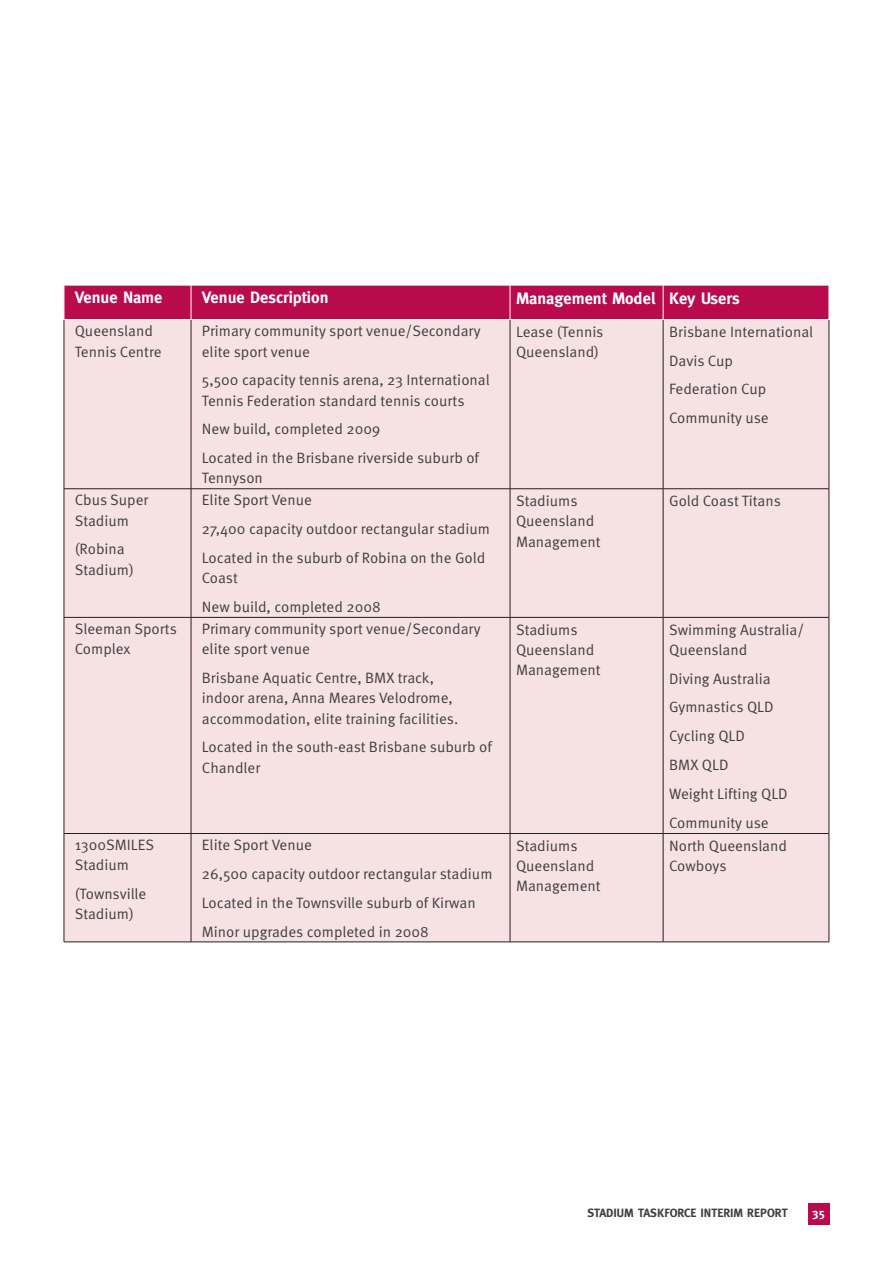
<style>
.page{position:relative;width:893px;height:1263px;background:#fff}
.page>*{position:absolute;margin:0;border:0;box-sizing:border-box;transform-origin:0 0}
.t1{font:700 16.5px "Meta";color:#fff}
.t2{font:15px/20.2px "Meta Pro";color:#3e3e3f}
.t3{font:700 12px "Meta";color:#3e3e3f}
.t4{font:700 12px "Meta";color:#fff}
</style>
<div class="page">
<div style="left:65px;top:286px;width:764px;height:33px;background:#b80a4d"></div>
<div style="left:65px;top:320px;width:764px;height:622px;background:#f6e2e3"></div>
<hr style="left:191px;top:285px;width:1px;height:34px;background:#fff">
<hr style="left:510px;top:285px;width:1px;height:34px;background:#fff">
<hr style="left:663px;top:285px;width:1px;height:34px;background:#fff">
<hr style="left:64px;top:320px;width:1px;height:169px;background:#231f20">
<hr style="left:191px;top:320px;width:1px;height:169px;background:#231f20">
<hr style="left:510px;top:320px;width:1px;height:169px;background:#231f20">
<hr style="left:663px;top:320px;width:1px;height:169px;background:#231f20">
<hr style="left:829px;top:320px;width:1px;height:169px;background:#231f20">
<hr style="left:64px;top:488px;width:127px;height:1px;background:#231f20">
<hr style="left:64px;top:489px;width:1px;height:128px;background:#231f20">
<hr style="left:191px;top:488px;width:319px;height:1px;background:#231f20">
<hr style="left:191px;top:489px;width:1px;height:128px;background:#231f20">
<hr style="left:510px;top:488px;width:153px;height:1px;background:#231f20">
<hr style="left:510px;top:489px;width:1px;height:128px;background:#231f20">
<hr style="left:663px;top:488px;width:166px;height:1px;background:#231f20">
<hr style="left:663px;top:489px;width:1px;height:128px;background:#231f20">
<hr style="left:829px;top:489px;width:1px;height:128px;background:#231f20">
<hr style="left:64px;top:617px;width:127px;height:1px;background:#231f20">
<hr style="left:64px;top:618px;width:1px;height:215px;background:#231f20">
<hr style="left:191px;top:617px;width:319px;height:1px;background:#231f20">
<hr style="left:191px;top:618px;width:1px;height:215px;background:#231f20">
<hr style="left:510px;top:617px;width:153px;height:1px;background:#231f20">
<hr style="left:510px;top:618px;width:1px;height:215px;background:#231f20">
<hr style="left:663px;top:617px;width:166px;height:1px;background:#231f20">
<hr style="left:663px;top:618px;width:1px;height:215px;background:#231f20">
<hr style="left:829px;top:618px;width:1px;height:215px;background:#231f20">
<hr style="left:64px;top:833px;width:127px;height:1px;background:#231f20">
<hr style="left:64px;top:834px;width:1px;height:108px;background:#231f20">
<hr style="left:191px;top:833px;width:319px;height:1px;background:#231f20">
<hr style="left:191px;top:834px;width:1px;height:108px;background:#231f20">
<hr style="left:510px;top:833px;width:153px;height:1px;background:#231f20">
<hr style="left:510px;top:834px;width:1px;height:108px;background:#231f20">
<hr style="left:663px;top:833px;width:166px;height:1px;background:#231f20">
<hr style="left:663px;top:834px;width:1px;height:108px;background:#231f20">
<hr style="left:829px;top:834px;width:1px;height:108px;background:#231f20">
<hr style="left:64px;top:942px;width:127px;height:1px;background:#231f20">
<hr style="left:191px;top:942px;width:319px;height:1px;background:#231f20">
<hr style="left:510px;top:942px;width:153px;height:1px;background:#231f20">
<hr style="left:663px;top:942px;width:166px;height:1px;background:#231f20">
<div style="left:808px;top:1203px;width:21px;height:22px;background:#b80a4d"></div>
<p class="t1" style="left:75px;top:288px;width:89px">Venue Name</p>
<p class="t1" style="left:202px;top:288px;width:128px">Venue Description</p>
<p class="t1" style="left:516px;top:289px;width:225px">Management Model Key Users</p>
<p class="t2" style="left:75px;top:321px;width:88px">Queensland<br>Tennis Centre</p>
<p class="t2" style="left:202px;top:321px;width:280px">Primary community sport venue/Secondary elite sport venue</p>
<p class="t2" style="left:202px;top:370px;width:289px">5,500 capacity tennis arena, 23 International<br>Tennis Federation standard tennis courts</p>
<p class="t2" style="left:202px;top:415px;width:279px;line-height:28.8px">New build, completed 2009<br>Located in the Brisbane riverside suburb of</p>
<p class="t2" style="left:202px;top:468px;width:63px">Tennyson</p>
<p class="t2" style="left:516px;top:322px;width:89px">Lease (Tennis<br>Queensland)</p>
<p class="t2" style="left:669px;top:318px;width:146px;line-height:28.8px">Brisbane International<br>Davis Cup<br>Federation Cup<br>Community use</p>
<p class="t2" style="left:75px;top:491px;width:75px">Cbus Super<br>Stadium</p>
<p class="t2" style="left:75px;top:540px;width:61px">(Robina<br>Stadium)</p>
<p class="t2" style="left:202px;top:486px;width:290px;line-height:28.8px">Elite Sport Venue<br>27,400 capacity outdoor rectangular stadium<br>Located in the suburb of Robina on the Gold</p>
<p class="t2" style="left:202px;top:564px;width:180px;line-height:28.8px">Coast<br>New build, completed 2008</p>
<p class="t2" style="left:75px;top:619px;width:104px">Sleeman Sports<br>Complex</p>
<p class="t2" style="left:202px;top:619px;width:280px">Primary community sport venue/Secondary elite sport venue</p>
<p class="t2" style="left:202px;top:668px;width:258px">Brisbane Aquatic Centre, BMX track, indoor arena, Anna Meares Velodrome, accommodation, elite training facilities.</p>
<p class="t2" style="left:202px;top:737px;width:292px">Located in the south-east Brisbane suburb of<br>Chandler</p>
<p class="t2" style="left:516px;top:491px;width:86px">Stadiums<br>Queensland<br>Management</p>
<p class="t2" style="left:669px;top:491px;width:113px">Gold Coast Titans</p>
<p class="t2" style="left:516px;top:620px;width:86px">Stadiums<br>Queensland<br>Management</p>
<p class="t2" style="left:669px;top:620px;width:137px">Swimming Australia/<br>Queensland</p>
<p class="t2" style="left:669px;top:665px;width:120px;line-height:28.8px">Diving Australia<br>Gymnastics QLD<br>Cycling QLD<br>BMX QLD<br>Weight Lifting QLD<br>Community use</p>
<p class="t2" style="left:75px;top:835px;width:81px">1300SMILES<br>Stadium</p>
<p class="t2" style="left:75px;top:884px;width:73px">(Townsville<br>Stadium)</p>
<p class="t2" style="left:202px;top:831px;width:292px;line-height:28.8px">Elite Sport Venue<br>26,500 capacity outdoor rectangular stadium Located in the Townsville suburb of Kirwan Minor upgrades completed in 2008</p>
<p class="t2" style="left:516px;top:836px;width:86px">Stadiums<br>Queensland<br>Management</p>
<p class="t2" style="left:669px;top:836px;width:120px">North Queensland<br>Cowboys</p>
<p class="t3" style="left:587px;top:1206px;width:202px">STADIUM TASKFORCE INTERIM REPORT</p>
<p class="t4" style="left:812px;top:1206px;width:14px">35</p>
</div>
